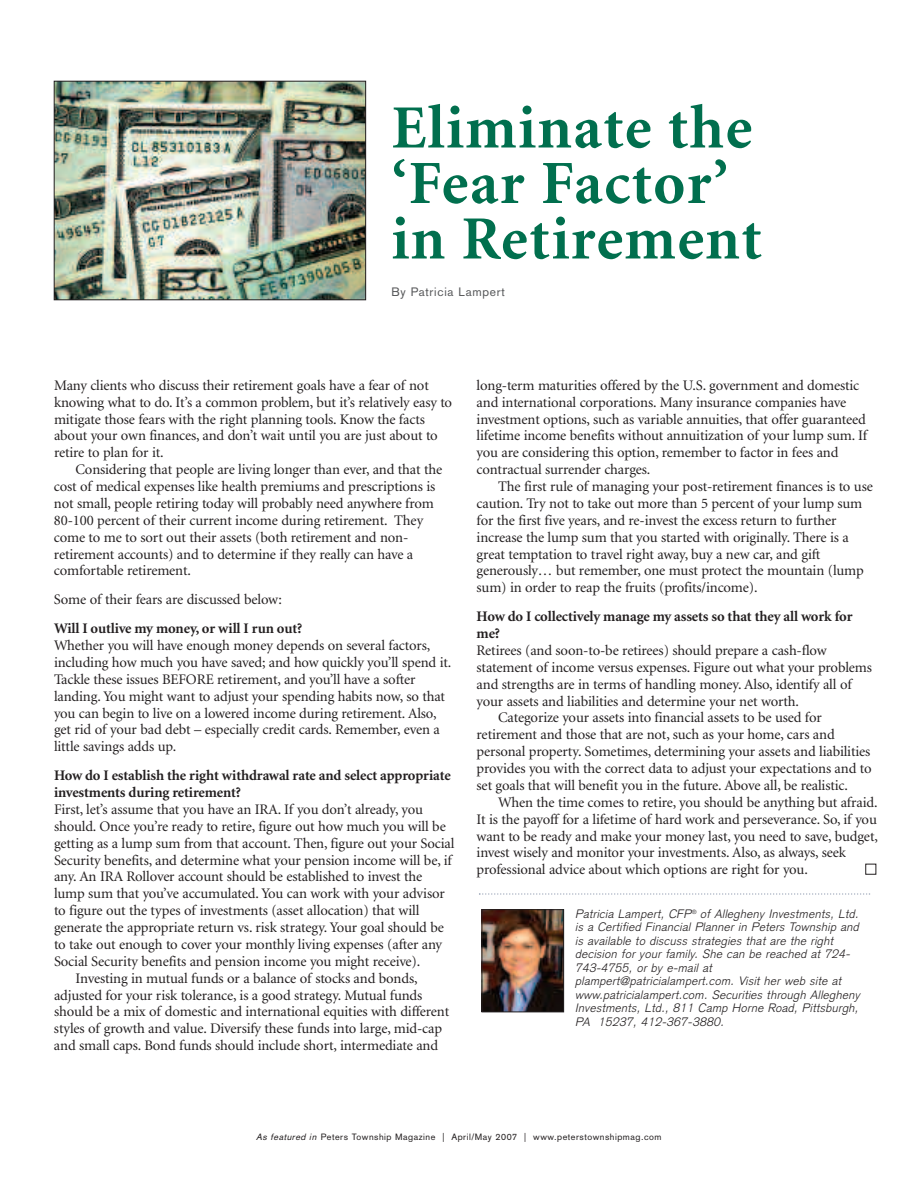
<style>
.page{position:relative;width:918px;height:1188px;background:#fff}
.page>*{position:absolute;margin:0;border:0;box-sizing:border-box;transform-origin:0 0}
.t1{font:700 61.5px/55.5px "Minion";letter-spacing:.025em;color:#016f4e}
.t2{font:14.7px/17px "Minion";letter-spacing:-.01em;color:#231f20}
.t3{font:700 14.7px/16.8px "Minion";letter-spacing:-.01em;color:#231f20}
.t4{font:14.7px "Zapf Dingbats ITC";color:#fff}
.t5{font:italic 300 12px/13.5px "Basic Commercial LT";letter-spacing:.03em;color:#231f20}
.t6{font:12px "Basic Commercial LT";letter-spacing:.055em;color:#57585a}
.t7{font:9px "Basic Commercial LT";letter-spacing:.055em;color:#231f20}
.s1{font-style:italic}
</style>
<div class="page">
<img style="left:56px;top:83px;width:308px;height:215px">
<div style="left:54px;top:81px;width:312px;height:219px;border:1px solid #231f20"></div>
<svg style="left:479px;top:893px;width:391px;height:2px"></svg>
<img style="left:484px;top:911px;width:78px;height:99px">
<div style="left:482px;top:909px;width:82px;height:103px;border:1px solid #231f20"></div>
<h1 class="t1" style="left:392px;top:105px;width:372px">Eliminate the ‘Fear Factor’ in Retirement</h1>
<p class="t6" style="left:392px;top:287px;width:115px">By Patricia Lampert</p>
<p class="t2" style="left:54px;top:378px;width:400px">Many clients who discuss their retirement goals have a fear of not knowing what to do. It’s a common problem, but it’s relatively easy to mitigate those fears with the right planning tools. Know the facts about your own finances, and don’t wait until you are just about to retire to plan for it.</p>
<p class="t2" style="left:54px;top:462px;width:390px;text-indent:22px">Considering that people are living longer than ever, and that the cost of medical expenses like health premiums and prescriptions is not small, people retiring today will probably need anywhere from 80-100 percent of their current income during retirement. They come to me to sort out their assets (both retirement and non&shy;retirement accounts) and to determine if they really can have a comfortable retirement.</p>
<p class="t2" style="left:54px;top:592px;width:229px">Some of their fears are discussed below:</p>
<p class="t3" style="left:54px;top:621px;width:250px">Will I outlive my money, or will I run out?</p>
<p class="t2" style="left:54px;top:638px;width:399px">Whether you will have enough money depends on several factors, including how much you have saved; and how quickly you’ll spend it.<br>Tackle these issues BEFORE retirement, and you’ll have a softer landing. You might want to adjust your spending habits now, so that you can begin to live on a lowered income during retirement. Also, get rid of your bad debt – especially credit cards. Remember, even a little savings adds up.</p>
<p class="t3" style="left:54px;top:768px;width:398px">How do I establish the right withdrawal rate and select appropriate investments during retirement?</p>
<p class="t2" style="left:54px;top:802px;width:371px">First, let’s assume that you have an IRA. If you don’t already, you</p>
<p class="t2" style="left:54px;top:819px;width:393px">should. Once you’re ready to retire, figure out how much you will be</p>
<p class="t2" style="left:54px;top:836px;width:402px">getting as a lump sum from that account. Then, figure out your Social</p>
<p class="t2" style="left:54px;top:853px;width:399px">Security benefits, and determine what your pension income will be, if</p>
<p class="t2" style="left:54px;top:869px;width:370px">any. An IRA Rollover account should be established to invest the</p>
<p class="t2" style="left:54px;top:886px;width:392px">lump sum that you’ve accumulated. You can work with your advisor</p>
<p class="t2" style="left:54px;top:903px;width:367px">to figure out the types of investments (asset allocation) that will</p>
<p class="t2" style="left:54px;top:920px;width:392px">generate the appropriate return vs. risk strategy. Your goal should be</p>
<p class="t2" style="left:54px;top:937px;width:390px">to take out enough to cover your monthly living expenses (after any</p>
<p class="t2" style="left:54px;top:954px;width:368px">Social Security benefits and pension income you might receive).</p>
<p class="t2" style="left:76px;top:971px;width:343px">Investing in mutual funds or a balance of stocks and bonds,</p>
<p class="t2" style="left:54px;top:988px;width:370px">adjusted for your risk tolerance, is a good strategy. Mutual funds</p>
<p class="t2" style="left:54px;top:1004px;width:397px">should be a mix of domestic and international equities with different</p>
<p class="t2" style="left:54px;top:1021px;width:390px">styles of growth and value. Diversify these funds into large, mid-cap</p>
<p class="t2" style="left:54px;top:1038px;width:386px">and small caps. Bond funds should include short, intermediate and</p>
<p class="t2" style="left:477px;top:378px;width:392px">long-term maturities offered by the U.S. government and domestic and international corporations. Many insurance companies have investment options, such as variable annuities, that offer guaranteed lifetime income benefits without annuitization of your lump sum. If you are considering this option, remember to factor in fees and contractual surrender charges.</p>
<p class="t2" style="left:477px;top:479px;width:398px;text-indent:22px">The first rule of managing your post-retirement finances is to use caution. Try not to take out more than 5 percent of your lump sum for the first five years, and re-invest the excess return to further increase the lump sum that you started with originally. There is a great temptation to travel right away, buy a new car, and gift generously… but remember, one must protect the mountain (lump sum) in order to reap the fruits (profits/income).</p>
<p class="t3" style="left:477px;top:609px;width:378px">How do I collectively manage my assets so that they all work for me?</p>
<p class="t2" style="left:477px;top:643px;width:352px">Retirees (and soon-to-be retirees) should prepare a cash-flow</p>
<p class="t2" style="left:477px;top:660px;width:397px">statement of income versus expenses. Figure out what your problems</p>
<p class="t2" style="left:477px;top:677px;width:377px">and strengths are in terms of handling money. Also, identify all of</p>
<p class="t2" style="left:477px;top:694px;width:324px">your assets and liabilities and determine your net worth.</p>
<p class="t2" style="left:498px;top:710px;width:325px">Categorize your assets into financial assets to be used for</p>
<p class="t2" style="left:477px;top:727px;width:360px">retirement and those that are not, such as your home, cars and</p>
<p class="t2" style="left:477px;top:744px;width:395px">personal property. Sometimes, determining your assets and liabilities</p>
<p class="t2" style="left:477px;top:761px;width:397px">provides you with the correct data to adjust your expectations and to</p>
<p class="t2" style="left:477px;top:778px;width:373px">set goals that will benefit you in the future. Above all, be realistic.</p>
<p class="t2" style="left:498px;top:795px;width:381px">When the time comes to retire, you should be anything but afraid.</p>
<p class="t2" style="left:477px;top:812px;width:402px">It is the payoff for a lifetime of hard work and perseverance. So, if you</p>
<p class="t2" style="left:477px;top:829px;width:403px">want to be ready and make your money last, you need to save, budget,</p>
<p class="t2" style="left:477px;top:845px;width:371px">invest wisely and monitor your investments. Also, as always, seek</p>
<p class="t2" style="left:477px;top:862px;width:333px">professional advice about which options are right for you.</p>
<p class="t4" style="left:865px;top:861px;width:13px">■</p>
<p class="t5" style="left:576px;top:908px;width:286px">Patricia Lampert, CFP<sup>®</sup> of Allegheny Investments, Ltd. is a Certified Financial Planner in Peters Township and is available to discuss strategies that are the right decision for your family. She can be reached at 724- 743-4755, or by e-mail at plampert@patricialampert.com. Visit her web site at www.patricialampert.com. Securities through Allegheny Investments, Ltd., 811 Camp Horne Road, Pittsburgh, PA 15237, 412-367-3880.</p>
<p class="t7" style="left:257px;top:1134px;width:406px"><span class="s1">As featured in</span> Peters Township Magazine | April/May 2007 | www.peterstownshipmag.com</p>
</div>
